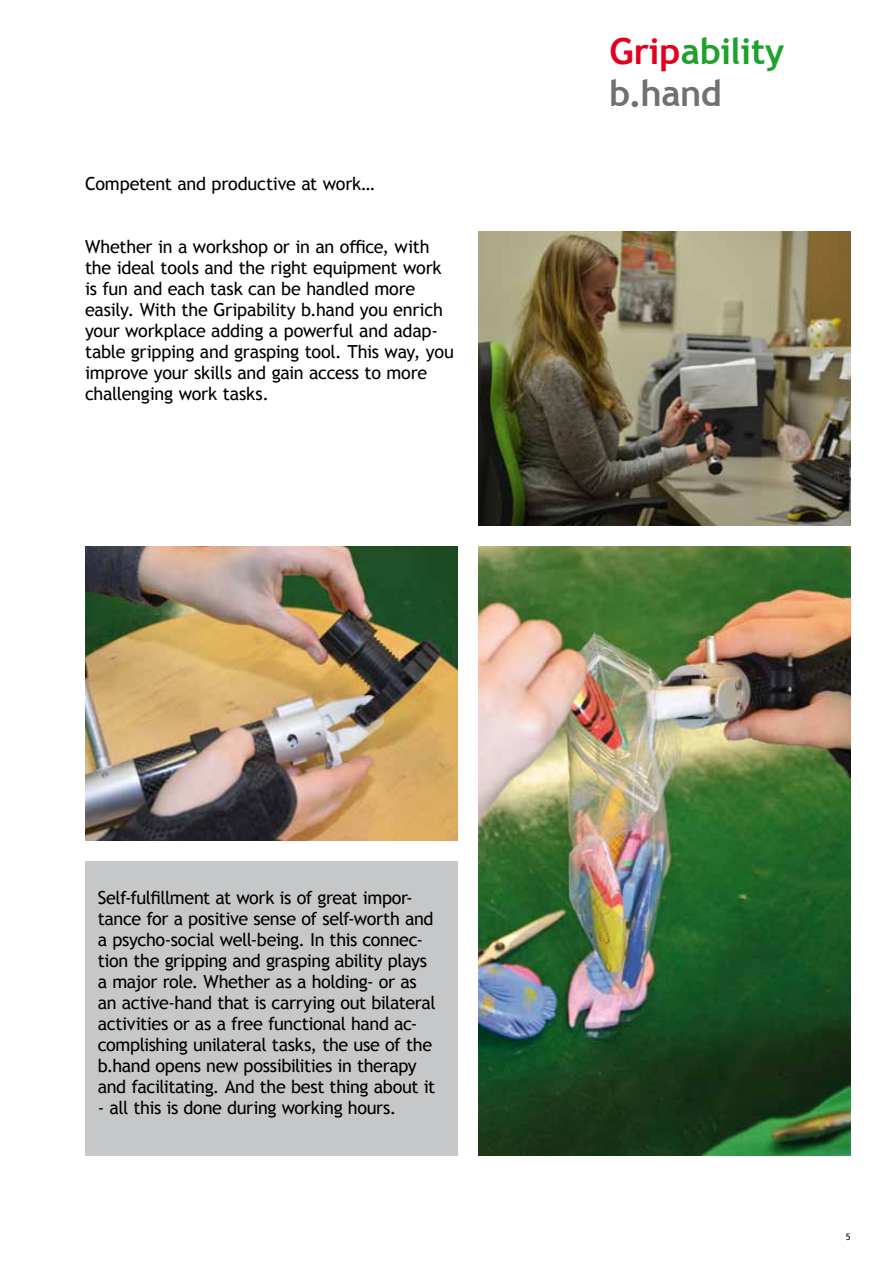
<style>
.page{position:relative;width:893px;height:1263px;background:#fff}
.page>*{position:absolute;margin:0;border:0;box-sizing:border-box;transform-origin:0 0}
.t1{font:700 36px/42px "Trebuchet MS";letter-spacing:-.01em;color:#1fa12e}
.t2{font:18px/21px "Trebuchet MS";letter-spacing:-.02em;color:#000}
.t3{font:9px "Trebuchet MS";color:#000}
.s1{color:#e20020}
.s2{color:#707172}
</style>
<div class="page">
<div style="left:85px;top:861px;width:372px;height:294px;background:#c6c7c8"></div>
<img style="left:478px;top:547px;width:372px;height:608px">
<img style="left:85px;top:547px;width:372px;height:294px">
<img style="left:478px;top:232px;width:372px;height:294px">
<p class="t2" style="left:85px;top:173px;width:291px">Competent and productive at work…</p>
<p class="t2" style="left:85px;top:236px;width:370px">Whether in a workshop or in an office, with the ideal tools and the right equipment work is fun and each task can be handled more easily. With the Gripability b.hand you enrich your workplace adding a powerful and adap&shy;table gripping and grasping tool. This way, you improve your skills and gain access to more challenging work tasks.</p>
<h1 class="t1" style="left:609px;top:30px;width:176px"><span class="s1">Grip</span>ability <span class="s2">b.hand</span></h1>
<p class="t2" style="left:98px;top:887px;width:339px">Self-fulfillment at work is of great impor&shy;tance for a positive sense of self-worth and a psycho-social well-being. In this connec&shy;tion the gripping and grasping ability plays a major role. Whether as a holding- or as an active-hand that is carrying out bilateral activities or as a free functional hand ac&shy;complishing unilateral tasks, the use of the b.hand opens new possibilities in therapy and facilitating. And the best thing about it</p>
<p class="t2" style="left:98px;top:1097px;width:300px">- all this is done during working hours.</p>
<p class="t3" style="left:846px;top:1231px;width:6px">5</p>
</div>
